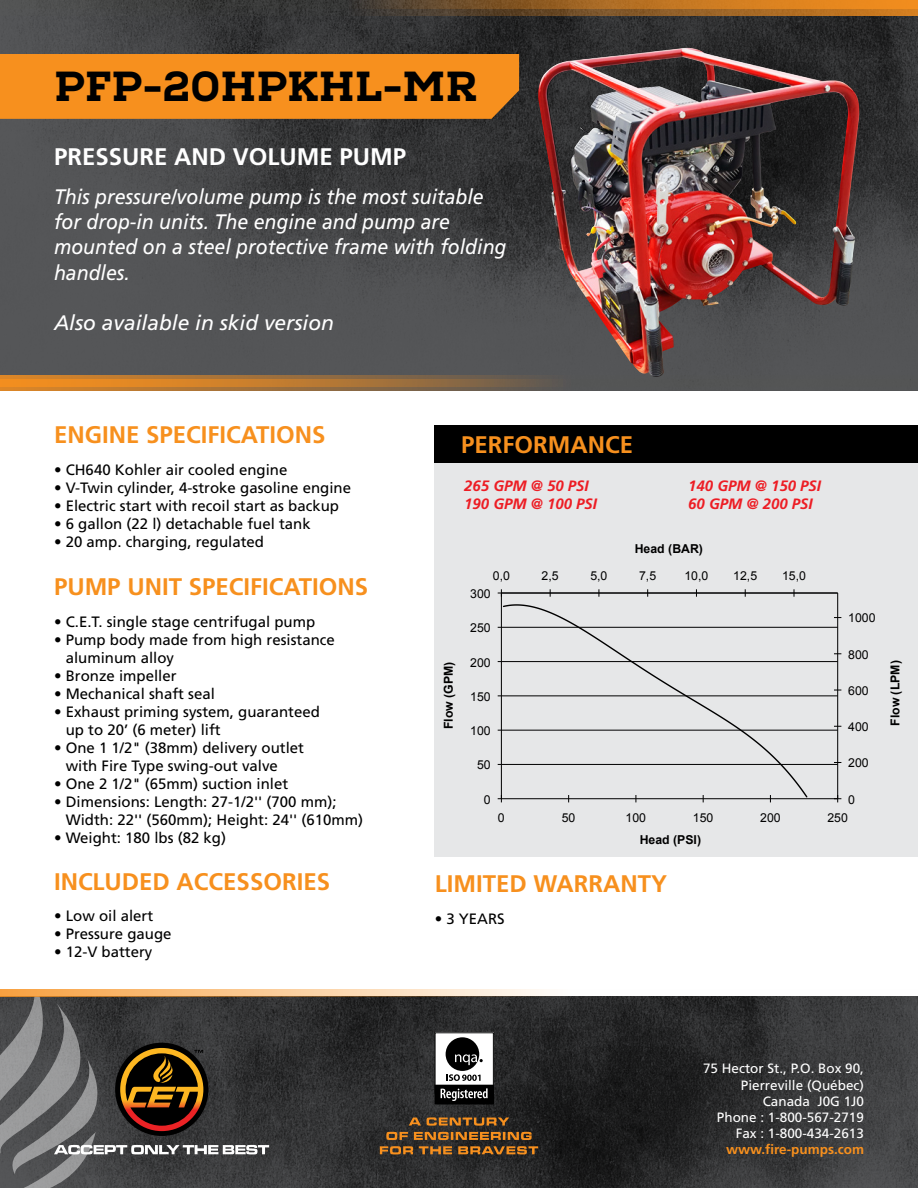
<style>
.page{position:relative;width:918px;height:1188px;background:#fff}
.page>*{position:absolute;margin:0;border:0;box-sizing:border-box;transform-origin:0 0}
.t1{font:800 42px "Nexa Slab";color:#000}
.t2{font:700 24px "Frutiger";color:#f7901e}
.t3{font:700 24px "Frutiger";color:#fff}
.t4{font:italic 21px/25.2px "Frutiger";color:#fff;scale:.93 1}
.t5{font:italic 21px "Frutiger";color:#fff}
.t6{font:15px/18px "Frutiger";color:#000}
.t7{font:italic 700 15px/18px "Frutiger";color:#ed1d24}
.t8{font:13.5px/16.2px "Frutiger";color:#fff;text-align:right}
.t9{font:700 13.5px "Frutiger";color:#f7901e}
.t10{font:12.3px "Arial";color:#000}
.t11{font:700 12.3px "Arial";color:#000}
</style>
<div class="page">
<div style="left:434px;top:425px;width:484px;height:431px;background:#e6e7e8"></div>
<hr style="left:501px;top:764px;width:337px;height:1px;background:#000">
<hr style="left:501px;top:730px;width:337px;height:1px;background:#000">
<hr style="left:501px;top:696px;width:337px;height:1px;background:#000">
<hr style="left:501px;top:661px;width:337px;height:1px;background:#000">
<hr style="left:501px;top:627px;width:337px;height:1px;background:#000">
<hr style="left:837px;top:593px;width:1px;height:206px;background:#000">
<hr style="left:501px;top:593px;width:337px;height:1px;background:#000">
<hr style="left:501px;top:593px;width:1px;height:206px;background:#000">
<svg style="left:498px;top:589px;width:4px;height:8px"></svg>
<hr style="left:501px;top:798px;width:337px;height:1px;background:#000">
<svg style="left:498px;top:795px;width:4px;height:7px"></svg>
<svg style="left:834px;top:795px;width:7px;height:7px"></svg>
<svg style="left:502px;top:604px;width:307px;height:195px"></svg>
<img style="left:269px;top:997px;width:649px;height:191px">
<img style="left:0;top:16px;width:918px;height:359px">
<div style="left:0;top:54px;width:519px;height:65px;background:#f7901e"></div>
<div style="left:434px;top:425px;width:484px;height:38px;background:#000"></div>
<img style="left:538px;top:48px;width:223px;height:327px">
<svg style="left:0;top:997px;width:269px;height:191px;background:#514d49"></svg>
<svg style="left:380px;top:1146px;width:158px;height:8px"></svg>
<svg style="left:386px;top:1132px;width:146px;height:8px"></svg>
<svg style="left:409px;top:1117px;width:100px;height:9px"></svg>
<svg style="left:0;top:387px;width:918px;height:4px;background:#7f6447"></svg>
<svg style="left:0;top:383px;width:918px;height:4px;background:#916b40"></svg>
<svg style="left:0;top:375px;width:918px;height:8px;background:#886743"></svg>
<svg style="left:0;top:989px;width:918px;height:8px"></svg>
<svg style="left:0;top:0;width:918px;height:1px"></svg>
<svg style="left:0;top:1px;width:918px;height:15px;background:#765530"></svg>
<div style="left:435px;top:1033px;width:58px;height:61px;background:#fff"></div>
<div style="left:435px;top:1032px;width:59px;height:62px;border:1px solid #000"></div>
<div style="left:435px;top:1085px;width:58px;height:19px;background:#000"></div>
<div style="left:446px;top:1037px;width:33px;height:34px;background:#000;border-radius:50%"></div>
<svg style="left:455px;top:1054px;width:28px;height:11px"></svg>
<svg style="left:447px;top:1074px;width:34px;height:7px"></svg>
<svg style="left:441px;top:1088px;width:47px;height:13px"></svg>
<h1 class="t1" style="left:54px;top:60px;width:425px">PFP-20HPKHL-MR</h1>
<h2 class="t3" style="left:54px;top:143px;width:354px">PRESSURE AND VOLUME PUMP</h2>
<h3 class="t4" style="left:54px;top:184px;width:488px">This pressure/volume pump is the most suitable for drop-in units. The engine and pump are mounted on a steel protective frame with folding handles.</h3>
<h3 class="t5" style="left:54px;top:310px;width:282px">Also available in skid version</h3>
<h2 class="t2" style="left:54px;top:421px;width:273px">ENGINE SPECIFICATIONS</h2>
<p class="t6" style="left:54px;top:460px;width:235px">• CH640 Kohler air cooled engine</p>
<p class="t6" style="left:54px;top:478px;width:299px">• V-Twin cylinder, 4-stroke gasoline engine</p>
<p class="t6" style="left:54px;top:496px;width:287px">• Electric start with recoil start as backup</p>
<p class="t6" style="left:54px;top:514px;width:258px">• 6 gallon (22 l) detachable fuel tank</p>
<p class="t6" style="left:54px;top:532px;width:212px">• 20 amp. charging, regulated</p>
<h2 class="t2" style="left:54px;top:573px;width:316px">PUMP UNIT SPECIFICATIONS</h2>
<p class="t6" style="left:54px;top:612px;width:263px">• C.E.T. single stage centrifugal pump</p>
<p class="t6" style="left:66px;top:630px;width:271px;text-indent:-12px">• Pump body made from high resistance aluminum alloy</p>
<p class="t6" style="left:54px;top:666px;width:124px">• Bronze impeller</p>
<p class="t6" style="left:54px;top:684px;width:162px">• Mechanical shaft seal</p>
<p class="t6" style="left:66px;top:702px;width:256px;text-indent:-12px">• Exhaust priming system, guaranteed up to 20’ (6 meter) lift</p>
<p class="t6" style="left:66px;top:738px;width:240px;text-indent:-12px">• One 1 1/2" (38mm) delivery outlet with Fire Type swing-out valve</p>
<p class="t6" style="left:54px;top:774px;width:236px">• One 2 1/2" (65mm) suction inlet</p>
<p class="t6" style="left:66px;top:792px;width:299px;text-indent:-12px">• Dimensions: Length: 27-1/2'' (700 mm);<br>Width: 22'' (560mm); Height: 24'' (610mm)</p>
<p class="t6" style="left:54px;top:828px;width:174px">• Weight: 180 lbs (82 kg)</p>
<h2 class="t2" style="left:54px;top:867px;width:278px">INCLUDED ACCESSORIES</h2>
<p class="t6" style="left:54px;top:907px;width:101px">• Low oil alert</p>
<p class="t6" style="left:54px;top:925px;width:119px">• Pressure gauge</p>
<p class="t6" style="left:54px;top:943px;width:100px">• 12-V battery</p>
<h2 class="t2" style="left:461px;top:431px;width:174px">PERFORMANCE</h2>
<p class="t7" style="left:464px;top:477px;width:134px">265 GPM @ 50 PSI<br>190 GPM @ 100 PSI</p>
<p class="t7" style="left:688px;top:477px;width:134px">140 GPM @ 150 PSI<br>60 GPM @ 200 PSI</p>
<p class="t11" style="left:635px;top:541px;width:70px">Head (BAR)</p>
<p class="t10" style="left:493px;top:568px;width:19px">0,0</p>
<p class="t10" style="left:542px;top:568px;width:19px">2,5</p>
<p class="t10" style="left:590px;top:568px;width:19px">5,0</p>
<p class="t10" style="left:639px;top:568px;width:19px">7,5</p>
<p class="t10" style="left:684px;top:568px;width:25px">10,0</p>
<p class="t10" style="left:733px;top:568px;width:25px">12,5</p>
<p class="t10" style="left:782px;top:568px;width:25px">15,0</p>
<p class="t11" style="left:441px;top:729px;width:69px;rotate:-90deg">Flow (GPM)</p>
<p class="t10" style="left:470px;top:586px;width:22px">300</p>
<p class="t10" style="left:470px;top:620px;width:22px">250</p>
<p class="t10" style="left:470px;top:654px;width:22px">200</p>
<p class="t10" style="left:470px;top:688px;width:22px">150</p>
<p class="t10" style="left:470px;top:723px;width:22px">100</p>
<p class="t10" style="left:477px;top:757px;width:15px">50</p>
<p class="t10" style="left:848px;top:610px;width:29px">1000</p>
<p class="t10" style="left:848px;top:646px;width:22px">800</p>
<p class="t10" style="left:848px;top:683px;width:22px">600</p>
<p class="t10" style="left:848px;top:719px;width:22px">400</p>
<p class="t10" style="left:848px;top:755px;width:22px">200</p>
<p class="t10" style="left:484px;top:791px;width:8px">0</p>
<p class="t10" style="left:848px;top:791px;width:8px">0</p>
<p class="t10" style="left:498px;top:809px;width:8px">0</p>
<p class="t10" style="left:562px;top:809px;width:15px">50</p>
<p class="t10" style="left:626px;top:809px;width:22px">100</p>
<p class="t10" style="left:693px;top:809px;width:22px">150</p>
<p class="t10" style="left:760px;top:809px;width:22px">200</p>
<p class="t10" style="left:827px;top:809px;width:22px">250</p>
<p class="t11" style="left:640px;top:832px;width:63px">Head (PSI)</p>
<h2 class="t2" style="left:435px;top:870px;width:234px">LIMITED WARRANTY</h2>
<p class="t6" style="left:435px;top:909px;width:72px">• 3 YEARS</p>
<p class="t11" style="left:887px;top:726px;width:67px;rotate:-90deg">Flow (LPM)</p>
<p class="t8" style="left:703px;top:1061px;width:162px">75 Hector St., P.O. Box 90,<br>Pierreville (Québec)<br>Canada J0G 1J0<br>Phone : 1-800-567-2719<br>Fax : 1-800-434-2613</p>
<p class="t9" style="left:726px;top:1142px;width:139px">www.fire-pumps.com</p>
</div>
